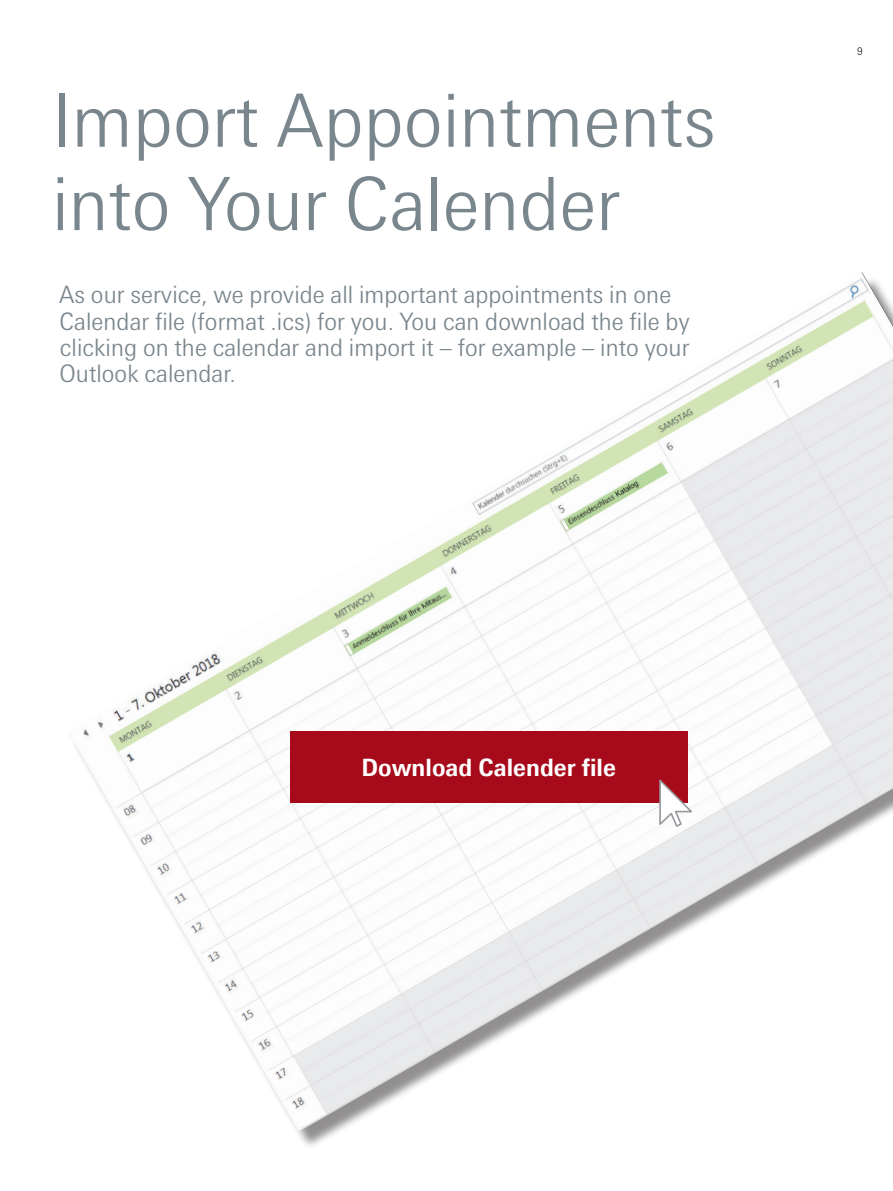
<style>
.page{position:relative;width:893px;height:1191px;background:#fff}
.page>*{position:absolute;margin:0;border:0;box-sizing:border-box;transform-origin:0 0}
.t1{font:300 73.5px/83.4px "Messe Univers";color:#7a868d}
.t2{font:300 24px/26.4px "Messe Univers";color:#7a868d}
.t3{font:700 24px "Messe Univers";color:#fff}
.t4{font:300 10.5px "Messe Univers";color:#231f20}
</style>
<div class="page">
<img style="left:69px;top:272px;width:824px;height:859px">
<div style="left:290px;top:731px;width:398px;height:72px;background:#a70a1a"></div>
<svg style="left:659px;top:779px;width:33px;height:48px"></svg>
<h1 class="t1" style="left:52px;top:78px;width:665px">Import Appointments into Your Calender</h1>
<p class="t2" style="left:59px;top:281px;width:632px">As our service, we provide all important appointments in one Calendar file (format .ics) for you. You can download the file by clicking on the calendar and import it – for example – into your Outlook calendar.</p>
<p class="t4" style="left:857px;top:45px;width:7px">9</p>
<p class="t3" style="left:362px;top:753px;width:256px">Download Calender file</p>
</div>
